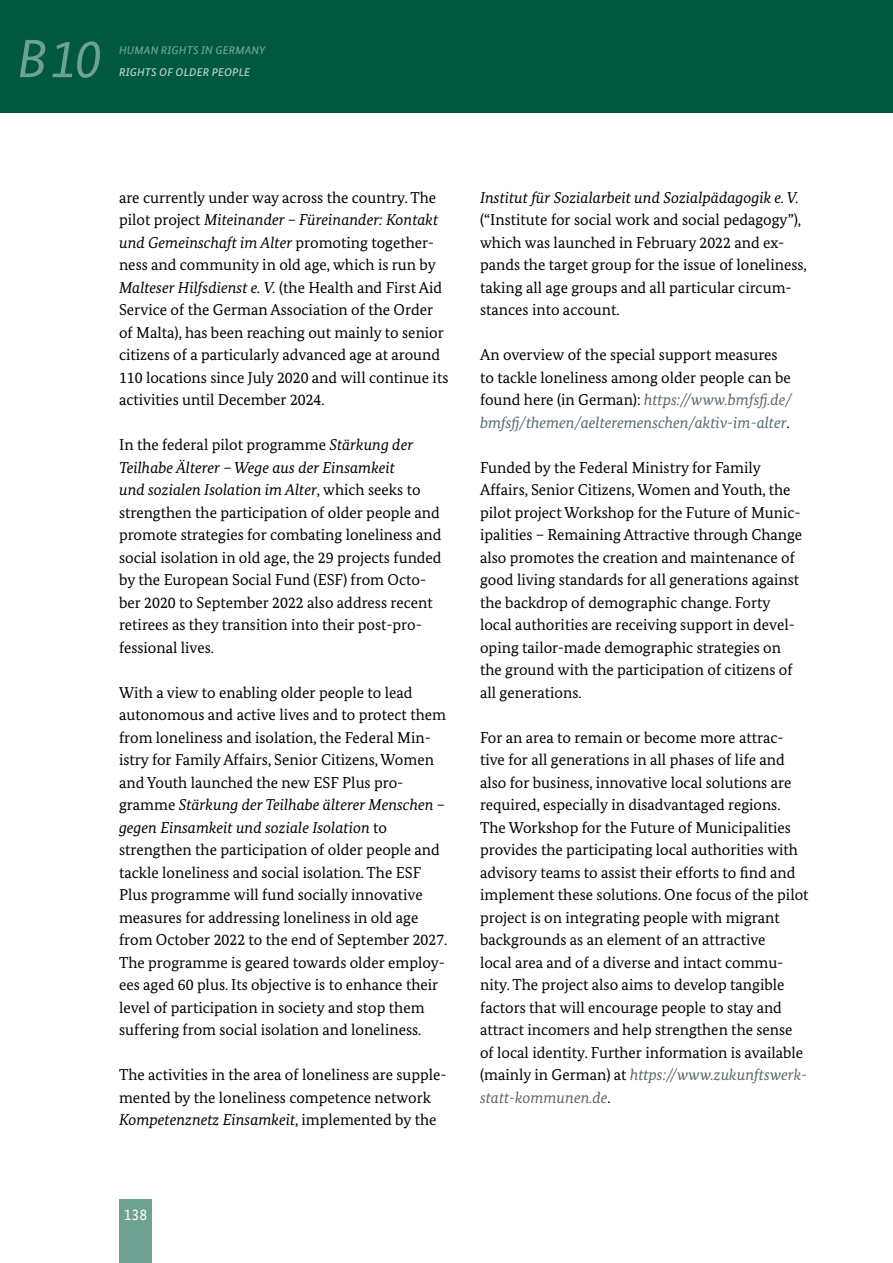
<style>
.page{position:relative;width:893px;height:1263px;background:#fff}
.page>*{position:absolute;margin:0;border:0;box-sizing:border-box;transform-origin:0 0}
.t1{font:italic 54px "Bundes Sans";color:#6da192}
.Text_Fließtext{font:15.75px/22.5px "Bundes Serif";color:#000}
.t2{font:15.75px "Bundes Sans";color:#fff}
.t3{font:italic 500 11.25px "Bundes Sans";letter-spacing:.01em;color:#6da192}
.t4{font:italic 500 11.25px "Bundes Sans";letter-spacing:.01em;color:#b7cfc6}
.s1{font-style:italic}
.s2{font-style:italic;color:#58676e}
</style>
<div class="page">
<div style="left:0;top:0;width:893px;height:112px;background:#00583f"></div>
<div style="left:119px;top:1199px;width:33px;height:64px;background:#6da192"></div>
<h1 class="t1" style="left:17px;top:26px;width:86px">B10</h1>
<p class="t3" style="left:119px;top:43px;width:148px">HUMAN RIGH TS IN GERMANY</p>
<p class="t4" style="left:119px;top:65px;width:133px">RIGHTS OF OLDER PEOPLE</p>
<p class="Text_Fließtext" style="left:119px;top:186px;width:331px">are currently under way across the country. The pilot project <span class="s1">Miteinander – Füreinander: Kontakt und Gemeinschaft im Alter</span> promoting together&shy;ness and community in old age, which is run by <span class="s1">Malteser Hilfsdienst e. V.</span> (the Health and First Aid Service of the German Association of the Order of Malta), has been reaching out mainly to senior citizens of a particularly advanced age at around 110 locations since July 2020 and will continue its activities until December 2024.</p>
<p class="Text_Fließtext" style="left:119px;top:433px;width:324px">In the federal pilot programme <span class="s1">Stärkung der Teilhabe Älterer – Wege aus der Einsamkeit<br>und sozialen Isolation im Alter</span>, which seeks to strengthen the participation of older people and promote strategies for combating loneliness and social isolation in old age, the 29 projects funded by the European Social Fund (ESF) from Octo&shy;ber 2020 to September 2022 also address recent retirees as they transition into their post-pro&shy;fessional lives.</p>
<p class="Text_Fließtext" style="left:119px;top:681px;width:330px">With a view to enabling older people to lead autonomous and active lives and to protect them from loneliness and isolation, the Federal Min&shy;istry for Family Affairs, Senior Citizens, Women and Youth launched the new ESF Plus pro&shy;gramme <span class="s1">Stärkung der Teilhabe älterer Menschen – gegen Einsamkeit und soziale Isolation</span> to strengthen the participation of older people and tackle loneliness and social isolation. The ESF Plus programme will fund socially innovative measures for addressing loneliness in old age from October 2022 to the end of September 2027.<br>The programme is geared towards older employ&shy;ees aged 60 plus. Its objective is to enhance their level of participation in society and stop them suffering from social isolation and loneliness.</p>
<p class="Text_Fließtext" style="left:119px;top:1063px;width:329px">The activities in the area of loneliness are supple&shy;mented by the loneliness competence network<br><span class="s1">Kompetenznetz Einsamkeit</span>, implemented by the</p>
<p class="Text_Fließtext" style="left:480px;top:186px;width:328px"><span class="s1">Institut für Sozialarbeit und Sozialpädagogik e. V. </span>(“Institute for social work and social pedagogy”), which was launched in February 2022 and ex&shy;pands the target group for the issue of loneliness, taking all age groups and all particular circum&shy;stances into account.</p>
<p class="Text_Fließtext" style="left:480px;top:343px;width:313px">An overview of the special support measures to tackle loneliness among older people can be found here (in German): <span class="s2">https://www.bmfsfj.de/ bmfsfj/themen/aelteremenschen/aktiv-im-alter</span>.</p>
<p class="Text_Fließtext" style="left:480px;top:456px;width:324px">Funded by the Federal Ministry for Family Affairs, Senior Citizens, Women and Youth, the pilot project Workshop for the Future of Munic&shy;ipalities – Remaining Attractive through Change also promotes the creation and maintenance of good living standards for all generations against the backdrop of demographic change. Forty local authorities are receiving support in devel&shy;oping tailor-made demographic strategies on the ground with the participation of citizens of all generations.</p>
<p class="Text_Fließtext" style="left:480px;top:726px;width:330px">For an area to remain or become more attrac&shy;tive for all generations in all phases of life and also for business, innovative local solutions are required, especially in disadvantaged regions.<br>The Workshop for the Future of Municipalities provides the participating local authorities with advisory teams to assist their efforts to find and implement these solutions. One focus of the pilot project is on integrating people with migrant backgrounds as an element of an attractive<br>local area and of a diverse and intact commu&shy;nity. The project also aims to develop tangible factors that will encourage people to stay and attract incomers and help strengthen the sense of local identity. Further information is available (mainly in German) at <span class="s2">https://www.zukunftswerk&shy;statt-kommunen.de</span>.</p>
<p class="t2" style="left:124px;top:1205px;width:25px">138</p>
</div>
